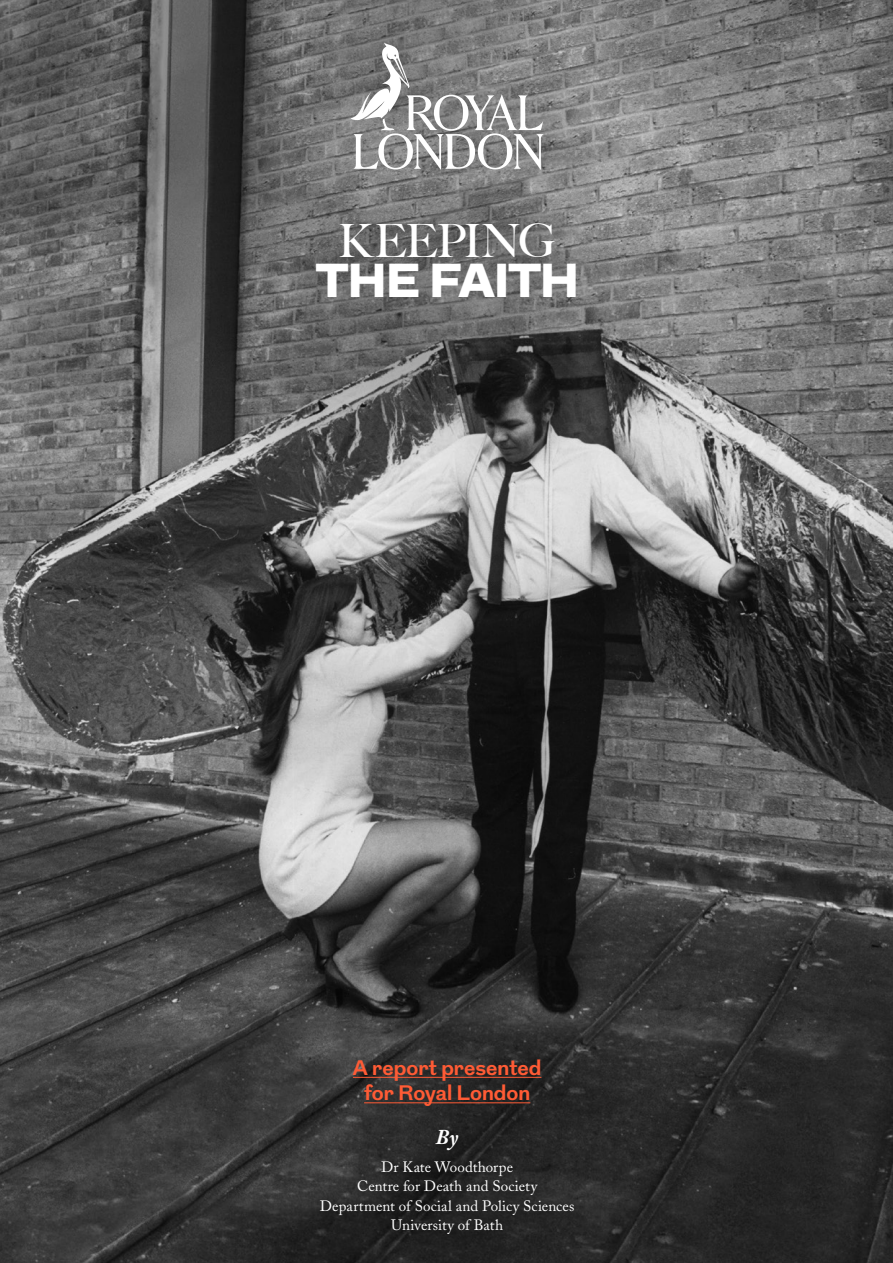
<style>
.page{position:relative;width:893px;height:1263px;background:#fff}
.page>*{position:absolute;margin:0;border:0;box-sizing:border-box;transform-origin:0 0}
.t1{font:900 47.55px "Grot";letter-spacing:-.015em;color:#fff}
.t2{font:500 45.9px "Big Caslon";letter-spacing:-.03em;color:#fff}
.t3{font:700 21px/25.5px "Grot";color:#ff5b35;text-align:center}
.t4{font:italic 700 21px "Adobe Caslon";color:#fff}
.t5{font:15px/19.5px "Adobe Caslon";letter-spacing:.005em;color:#fff;text-align:center}
</style>
<div class="page">
<img style="left:0;top:0;width:893px;height:1263px">
<svg style="left:350px;top:43px;width:194px;height:127px"></svg>
<hr style="left:353px;top:1077px;width:188px;height:1px;background:#ff5b35">
<hr style="left:364px;top:1102px;width:166px;height:1px;background:#ff5b35">
<div style="left:316px;top:1123px;width:270px;height:123px;background:#000;opacity:.75"></div>
<h2 class="t2" style="left:338px;top:203px;width:220px">KEEPING</h2>
<h1 class="t1" style="left:316px;top:247px;width:265px">THE FAITH</h1>
<h3 class="t3" style="left:353px;top:1056px;width:190px">A report presented for Royal London</h3>
<h3 class="t4" style="left:436px;top:1125px;width:24px">By</h3>
<p class="t5" style="left:320px;top:1157px;width:256px">Dr Kate Woodthorpe<br>Centre for Death and Society<br>Department of Social and Policy Sciences<br>University of Bath</p>
</div>
